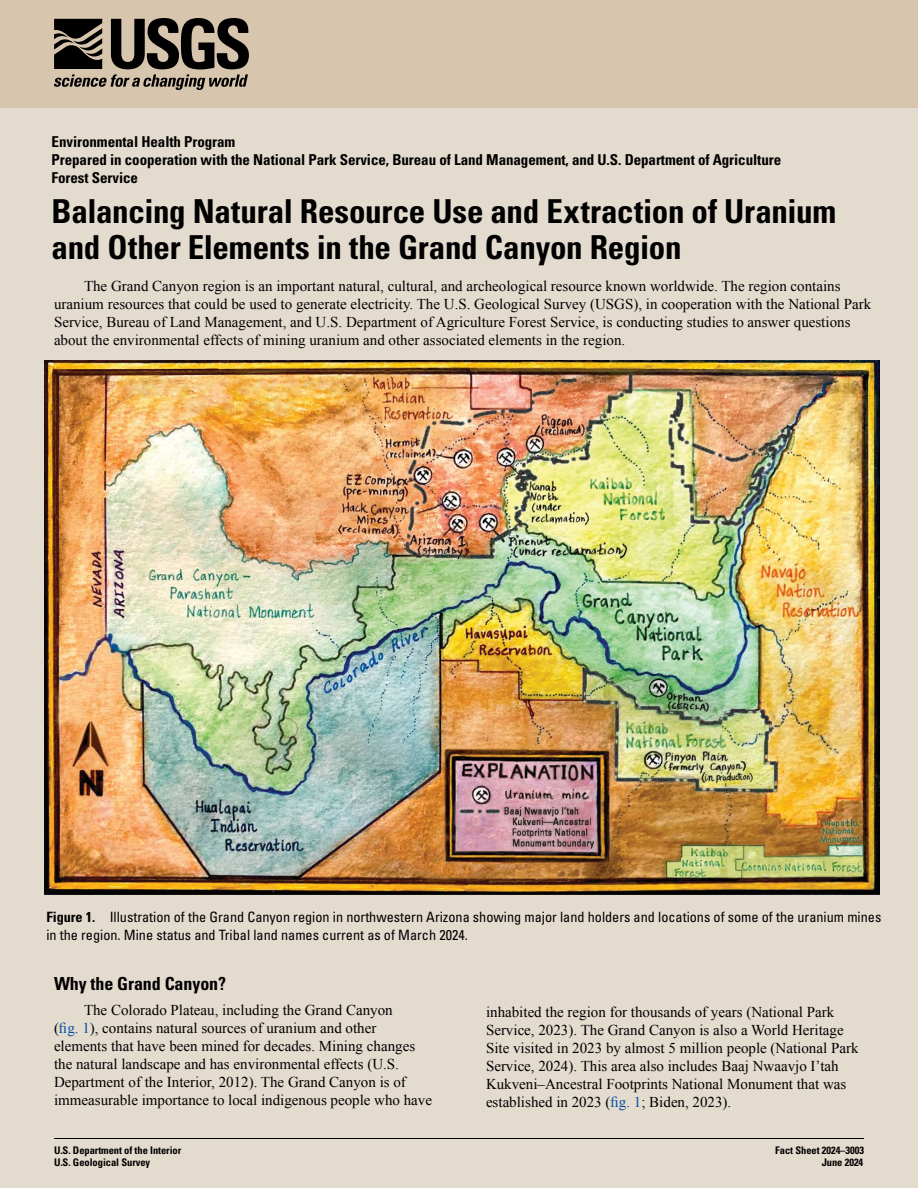
<style>
.page{position:relative;width:918px;height:1188px;background:#e4dbcf}
.page>*{position:absolute;margin:0;border:0;box-sizing:border-box;transform-origin:0 0}
.t1{font:700 condensed 33px/36px "Univers";letter-spacing:-.01em;color:#000}
.Heading_1{font:700 condensed 18px "Univers";letter-spacing:-.005em;color:#000}
.Body_Text{font:15px/18px "Times New Roman";color:#000}
.CoopNote{font:700 condensed 15px/18px "Univers";letter-spacing:-.005em;color:#000}
.FigureCaption{font:condensed 14.25px/18px "Univers";color:#000}
.DBID{font:700 condensed 10.5px "Univers";letter-spacing:-.005em;color:#000}
.Series{font:700 condensed 10.5px "Univers";letter-spacing:-.005em;color:#000}
.s1{font-weight:700}
.s2{color:#034ea2}
</style>
<div class="page">
<div style="left:0;top:0;width:918px;height:108px;background:#d7c5ae"></div>
<svg style="left:54px;top:18px;width:195px;height:72px"></svg>
<hr style="left:54px;top:1138px;width:810px;height:1px;background:#000">
<img style="left:45px;top:360px;width:834px;height:535px">
<p class="CoopNote" style="left:52px;top:133px;width:185px">Environmental Health Program</p>
<p class="CoopNote" style="left:52px;top:151px;width:731px">Prepared in cooperation with the National Park Service, Bureau of Land Management, and U.S. Department of Agriculture<br>Forest Service</p>
<p class="t1" style="left:52px;top:194px;width:786px">Balancing Natural Resource Use and Extraction of Uranium and Other Elements in the Grand Canyon Region</p>
<p class="Body_Text" style="left:54px;top:276px;width:819px;text-indent:30px">The Grand Canyon region is an important natural, cultural, and archeological resource known worldwide. The region contains uranium resources that could be used to generate electricity. The U.S. Geological Survey (USGS), in cooperation with the National Park Service, Bureau of Land Management, and U.S. Department of Agriculture Forest Service, is conducting studies to answer questions about the environmental effects of mining uranium and other associated elements in the region.</p>
<p class="FigureCaption" style="left:46px;top:908px;width:837px"><span class="s1">Figure 1.</span> Illustration of the Grand Canyon region in northwestern Arizona showing major land holders and locations of some of the uranium mines in the region. Mine status and Tribal land names current as of March 2024.</p>
<p class="Heading_1" style="left:54px;top:972px;width:174px">Why the Grand Canyon?</p>
<p class="Body_Text" style="left:54px;top:1001px;width:380px;text-indent:30px">The Colorado Plateau, including the Grand Canyon<br>(<span class="s2">fig. 1</span>), contains natural sources of uranium and other elements that have been mined for decades. Mining changes the natural landscape and has environmental effects (U.S.<br>Department of the Interior, 2012). The Grand Canyon is of immeasurable importance to local indigenous people who have</p>
<p class="Body_Text" style="left:486px;top:1002px;width:374px">inhabited the region for thousands of years (National Park Service, 2023). The Grand Canyon is also a World Heritage Site visited in 2023 by almost 5 million people (National Park Service, 2024). This area also includes Baaj Nwaavjo I’tah Kukveni–Ancestral Footprints National Monument that was established in 2023 (<span class="s2">fig. 1</span>; Biden, 2023).</p>
<p class="DBID" style="left:54px;top:1143px;width:129px">U.S. Department of the Interior</p>
<p class="DBID" style="left:54px;top:1155px;width:98px">U.S. Geological Survey</p>
<p class="Series" style="left:775px;top:1143px;width:90px">Fact Sheet 2024–3003</p>
<p class="Series" style="left:822px;top:1155px;width:43px">June 2024</p>
</div>
